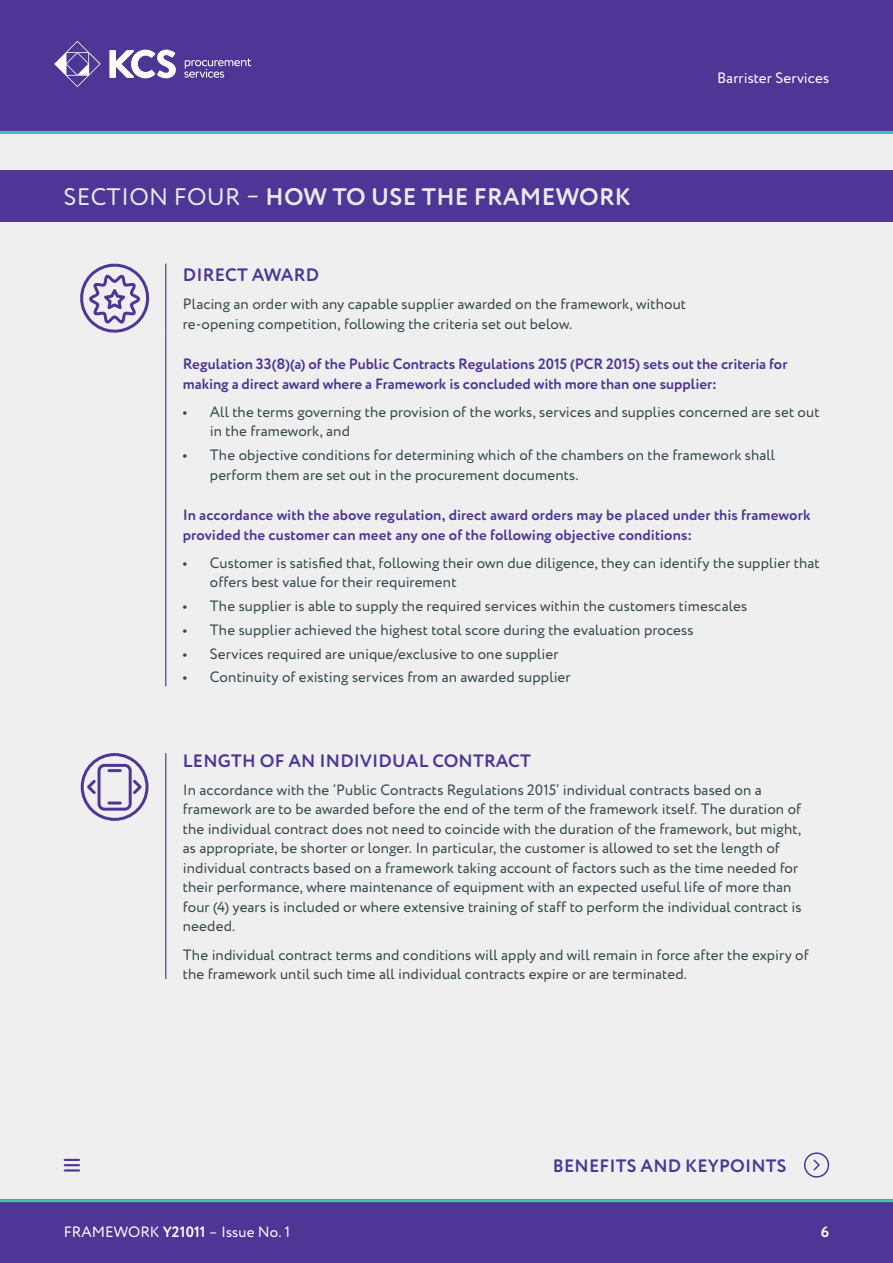
<style>
.page{position:relative;width:893px;height:1263px;background:#fff}
.page>*{position:absolute;margin:0;border:0;box-sizing:border-box;transform-origin:0 0}
.Heading_Grey{font:700 24px "Circe Rounded";letter-spacing:.01em;color:#e8eaea}
.Sub_Heading{font:700 18px "Circe Rounded";letter-spacing:.01em;color:#4e3696}
.Intro{font:700 18px "Circe Rounded";letter-spacing:.01em;color:#4e3696}
.Body_text_10{font:15px/19.5px "Circe Rounded";letter-spacing:.005em;color:#35484d}
.Body_text_10-2{font:700 15px/19.5px "Circe Rounded";color:#4e3696}
.Intro-2{font:15px/19.5px "Circe Rounded";letter-spacing:.005em;color:#35484d}
.t1{font:15px "Circe Rounded";letter-spacing:.005em;color:#fff}
.t2{font:700 15px "Circe Rounded";color:#fff}
.s1{font-weight:400}
.s2{font-weight:700}
</style>
<div class="page">
<div style="left:0;top:0;width:893px;height:1204px;background:#efefef"></div>
<div style="left:0;top:1199px;width:893px;height:64px;background:#4e3696"></div>
<div style="left:0;top:0;width:893px;height:134px;background:#4e3696"></div>
<svg style="left:184px;top:59px;width:67px;height:19px"></svg>
<svg style="left:109px;top:50px;width:67px;height:28px"></svg>
<svg style="left:54px;top:41px;width:47px;height:46px"></svg>
<hr style="left:0;top:131px;width:893px;height:3px;background:#42c0bd">
<hr style="left:0;top:1199px;width:893px;height:3px;background:#42c0bd">
<div style="left:0;top:170px;width:893px;height:51px;background:#4e3696"></div>
<div style="left:804px;top:1152px;width:25px;height:25px;border:2px solid #4e3696;border-radius:50%"></div>
<svg style="left:813px;top:1159px;width:7px;height:12px"></svg>
<svg style="left:64px;top:1159px;width:16px;height:12px"></svg>
<hr style="left:165px;top:264px;width:1px;height:69px;background:#2d1d57">
<hr style="left:165px;top:333px;width:1px;height:353px;background:#2d1d57">
<svg style="left:80px;top:263px;width:70px;height:70px"></svg>
<hr style="left:165px;top:753px;width:1px;height:226px;background:#2d1d57">
<div style="left:81px;top:753px;width:68px;height:68px;border:3px solid #4e3696;border-radius:50%"></div>
<div style="left:98px;top:764px;width:34px;height:47px;border:3px solid #4e3696;border-radius:5px"></div>
<svg style="left:84px;top:769px;width:60px;height:37px"></svg>
<p class="Heading_Grey" style="left:64px;top:182px;width:568px"><span class="s1">SECTION FOUR –</span> HOW TO USE THE FRAMEWORK</p>
<p class="t1" style="left:717px;top:70px;width:114px">Barrister Services</p>
<p class="Sub_Heading" style="left:183px;top:264px;width:138px">DIRECT AWARD</p>
<p class="Intro-2" style="left:183px;top:295px;width:505px">Placing an order with any capable supplier awarded on the framework, without re-opening competition, following the criteria set out below.</p>
<p class="Body_text_10-2" style="left:183px;top:355px;width:606px">Regulation 33(8)(a) of the Public Contracts Regulations 2015 (PCR 2015) sets out the criteria for making a direct award where a Framework is concluded with more than one supplier:</p>
<p class="Body_text_10" style="left:210px;top:403px;width:611px;text-indent:-27px"><span class="s2">•</span> All the terms governing the provision of the works, services and supplies concerned are set out in the framework, and</p>
<p class="Body_text_10" style="left:210px;top:446px;width:567px;text-indent:-27px"><span class="s2">•</span> The objective conditions for determining which of the chambers on the framework shall perform them are set out in the procurement documents.</p>
<p class="Body_text_10-2" style="left:183px;top:506px;width:629px">In accordance with the above regulation, direct award orders may be placed under this framework provided the customer can meet any one of the following objective conditions:</p>
<p class="Body_text_10" style="left:210px;top:554px;width:611px;text-indent:-27px"><span class="s2">•</span> Customer is satisfied that, following their own due diligence, they can identify the supplier that offers best value for their requirement</p>
<p class="Body_text_10" style="left:183px;top:597px;width:566px"><span class="s2">•</span> The supplier is able to supply the required services within the customers timescales</p>
<p class="Body_text_10" style="left:183px;top:621px;width:512px"><span class="s2">•</span> The supplier achieved the highest total score during the evaluation process</p>
<p class="Body_text_10" style="left:183px;top:644px;width:377px"><span class="s2">•</span> Services required are unique/exclusive to one supplier</p>
<p class="Body_text_10" style="left:183px;top:668px;width:389px"><span class="s2">•</span> Continuity of existing services from an awarded supplier</p>
<p class="Intro" style="left:183px;top:750px;width:349px">LENGTH OF AN INDIVIDUAL CONTRACT</p>
<p class="Body_text_10" style="left:183px;top:781px;width:620px">In accordance with the ‘Public Contracts Regulations 2015’ individual contracts based on a framework are to be awarded before the end of the term of the framework itself. The duration of the individual contract does not need to coincide with the duration of the framework, but might, as appropriate, be shorter or longer. In particular, the customer is allowed to set the length of individual contracts based on a framework taking account of factors such as the time needed for their performance, where maintenance of equipment with an expected useful life of more than four (4) years is included or where extensive training of staff to perform the individual contract is needed.</p>
<p class="Body_text_10" style="left:183px;top:945px;width:627px">The individual contract terms and conditions will apply and will remain in force after the expiry of the framework until such time all individual contracts expire or are terminated.</p>
<p class="Sub_Heading" style="left:553px;top:1155px;width:235px">BENEFITS AND KEYPOINTS</p>
<p class="t1" style="left:64px;top:1223px;width:228px">FRAMEWORK <span class="s2">Y21011</span> – Issue No. 1</p>
<p class="t2" style="left:821px;top:1223px;width:10px">6</p>
</div>
